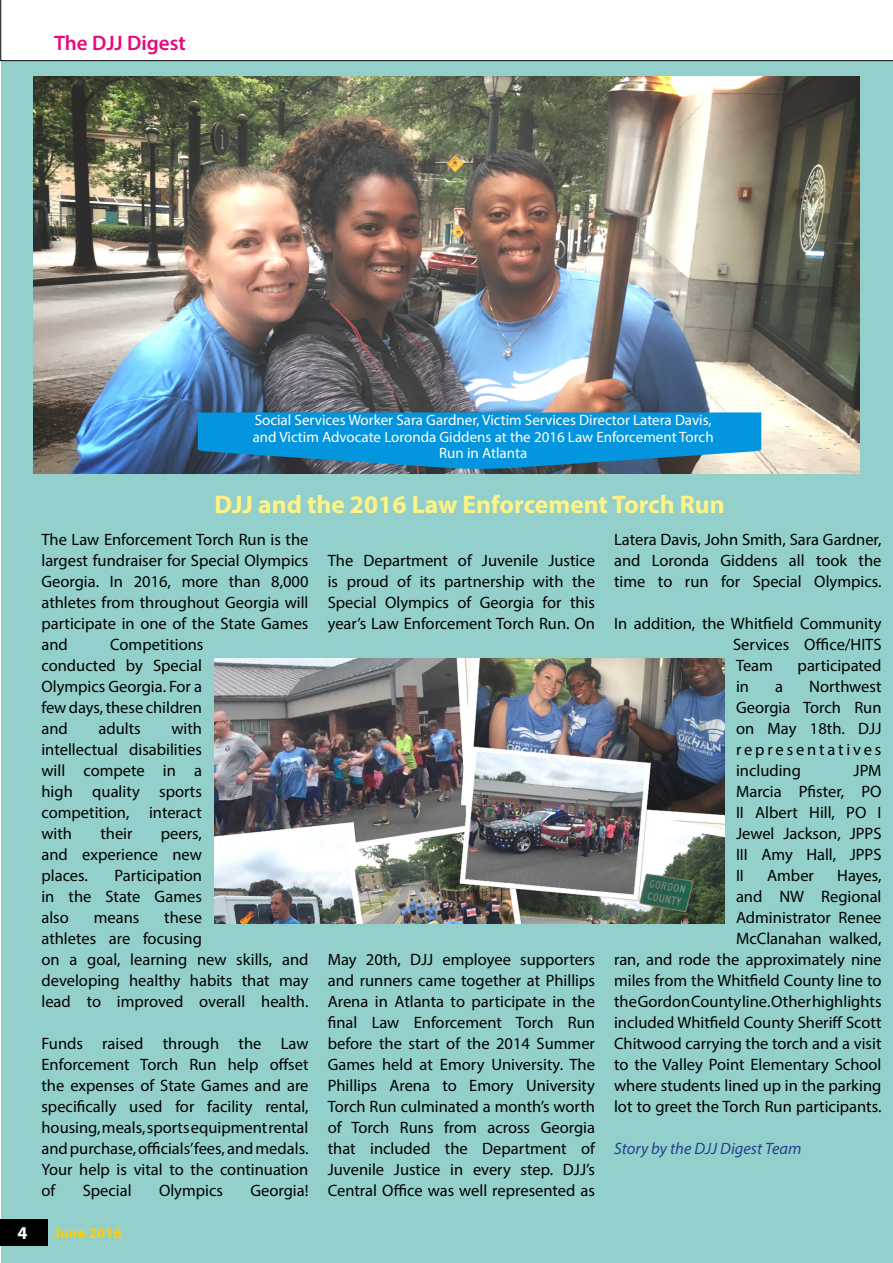
<style>
.page{position:relative;width:893px;height:1263px;background:#fff}
.page>*{position:absolute;margin:0;border:0;box-sizing:border-box;transform-origin:0 0}
.t1{font:700 25.5px "Myriad Pro";color:#fff386}
.t2{font:600 21px "Myriad Pro";color:#e8087d}
.t3{font:700 18px "Myriad Pro";color:#fff}
.t4{font:16.5px/21px "Myriad Pro";color:#000;text-align:justify}
.t5{font:italic 16.5px "Myriad Pro";color:#25408f}
.t6{font:15px/16.5px "Myriad Pro";color:#fff;text-align:center}
.t7{font:700 15px "Myriad Pro";color:#ffcd03}
</style>
<div class="page">
<div style="left:1px;top:0;width:892px;height:1263px;background:#93d0cb"></div>
<div style="left:1px;top:0;width:892px;height:61px;background:#fff"></div>
<div style="left:0;top:1219px;width:47px;height:26px;background:#000"></div>
<img style="left:34px;top:77px;width:826px;height:397px">
<svg style="left:198px;top:412px;width:563px;height:57px;background:#138ecc"></svg>
<img style="left:215px;top:658px;width:509px;height:266px">
<p class="t2" style="left:54px;top:29px;width:133px">The DJJ Digest</p>
<p class="t6" style="left:253px;top:412px;width:462px">Social Services Worker Sara Gardner, Victim Services Director Latera Davis, and Victim Advocate Loronda Giddens at the 2016 Law Enforcement Torch<br>Run in Atlanta</p>
<h1 class="t1" style="left:214px;top:488px;width:512px">DJJ and the 2016 Law Enforcement Torch Run</h1>
<p class="t4" style="left:41px;top:529px;width:269px">The Law Enforcement Torch Run is the largest fundraiser for Special Olympics Georgia. In 2016, more than 8,000 athletes from throughout Georgia will participate in one of the State Games and</p>
<p class="t4" style="left:41px;top:634px;width:163px;text-indent:69px">Competitions conducted by Special Olympics Georgia. For a few days, these children and</p>
<p class="t4" style="left:41px;top:718px;width:162px;text-indent:130px">with intellectual disabilities will compete in a high quality sports competition, interact with</p>
<p class="t4" style="left:98px;top:718px;width:44px">adults</p>
<p class="t4" style="left:100px;top:823px;width:34px">their</p>
<p class="t4" style="left:41px;top:823px;width:162px;text-indent:119px">peers, and experience new places.</p>
<p class="t4" style="left:41px;top:865px;width:162px;text-indent:73px">Participation in the State Games also</p>
<p class="t4" style="left:41px;top:907px;width:269px;text-align:left;text-indent:123px">these<br>athletes are focusing<br>on a goal, learning new skills, and developing healthy habits that may lead to improved overall health.</p>
<p class="t4" style="left:41px;top:1033px;width:269px">Funds raised through the Law Enforcement Torch Run help offset the expenses of State Games and are specifically used for facility rental, housing, meals, sports equipment rental and purchase, officials’fees, and medals.<br>Your help is vital to the continuation of</p>
<p class="t4" style="left:94px;top:907px;width:47px">means</p>
<p class="t4" style="left:83px;top:1180px;width:50px">Special</p>
<p class="t4" style="left:159px;top:1180px;width:65px">Olympics</p>
<p class="t4" style="left:250px;top:1180px;width:60px">Georgia!</p>
<p class="t3" style="left:18px;top:1221px;width:11px">4</p>
<p class="t7" style="left:54px;top:1223px;width:69px">June 2016</p>
<p class="t4" style="left:328px;top:549px;width:269px">The Department of Juvenile Justice is proud of its partnership with the Special Olympics of Georgia for this year’s Law Enforcement Torch Run. On</p>
<p class="t4" style="left:328px;top:948px;width:269px">May 20th, DJJ employee supporters and runners came together at Phillips Arena in Atlanta to participate in the final Law Enforcement Torch Run before the start of the 2014 Summer Games held at Emory University. The Phillips Arena to Emory University Torch Run culminated a month’s worth of Torch Runs from across Georgia that included the Department of Juvenile Justice in every step. DJJ’s Central Office was well represented as</p>
<p class="t4" style="left:614px;top:529px;width:269px">Latera Davis, John Smith, Sara Gardner, and Loronda Giddens all took the time to run for Special Olympics.</p>
<p class="t4" style="left:733px;top:613px;width:150px;text-indent:-119px">In addition, the Whitfield Community Services Office/HITS Team</p>
<p class="t4" style="left:798px;top:655px;width:85px">participated</p>
<p class="t4" style="left:736px;top:676px;width:147px;text-indent:73px">Northwest Georgia Torch Run on May 18th. DJJ representatives including</p>
<p class="t4" style="left:736px;top:676px;width:15px">in</p>
<p class="t4" style="left:775px;top:676px;width:9px">a</p>
<p class="t4" style="left:736px;top:760px;width:147px;text-indent:118px">JPM Marcia Pfister, PO II Albert Hill, PO I Jewel Jackson, JPPS III Amy Hall, JPPS II</p>
<p class="t4" style="left:767px;top:865px;width:48px">Amber</p>
<p class="t4" style="left:614px;top:865px;width:269px;text-align:right">Hayes,<br>and NW Regional<br>Administrator Renee<br>McClanahan walked,<br>ran, and rode the approximately nine miles from the Whitfield County line to the Gordon County line. Other highlights included Whitfield County Sheriff Scott<br>Chitwood carrying the torch and a visit to the Valley Point Elementary School where students lined up in the parking lot to greet the Torch Run participants.</p>
<p class="t5" style="left:614px;top:1138px;width:189px">Story by the DJJ Digest Team</p>
</div>
